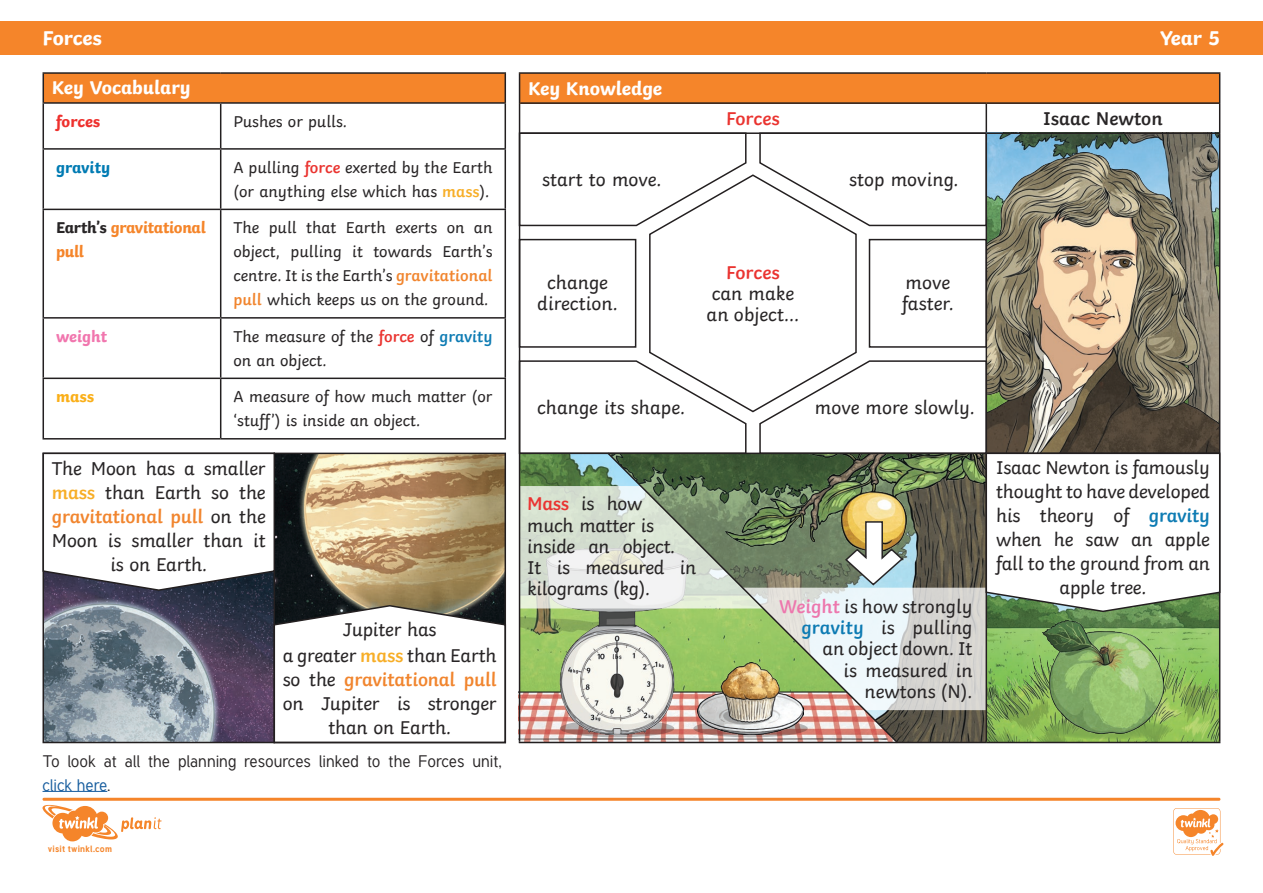
<style>
.page{position:relative;width:1263px;height:893px;background:#fff}
.page>*{position:absolute;margin:0;border:0;box-sizing:border-box;transform-origin:0 0}
.KS2_Body_Copy{font:700 21px "Twinkl";color:#fff}
.Key_Vocab_Header{font:19.5px/24px "Twinkl";letter-spacing:-.01em;color:#282526;text-align:center}
.Key_Vocab_Header-2{font:700 19.5px "Twinkl";color:#fff}
.Key_Vocab_Header-3{font:600 19.5px "Twinkl";color:#282526}
.Key_Vocab_Header-4{font:600 19.5px "Twinkl";color:#ea3430}
.Body_Copy{font:16.5px/24px "Twinkl";color:#282526}
.Indent{font:16.5px/24px "Tuffy";letter-spacing:.005em;color:#282526}
.Body_Copy-2{font:700 16.5px/24px "Twinkl";letter-spacing:-.02em;color:#f5852a}
.Body_Copy-3{font:700 16.5px "Twinkl";letter-spacing:-.005em;color:#007bb3}
.Body_Copy-4{font:700 16.5px "Twinkl";color:#ee302d}
.Body_Copy-5{font:700 16.5px "Twinkl";color:#f176ae}
.Body_Copy-6{font:700 16.5px "Twinkl";color:#faaf18}
.t1{font:700 9px "Tuffy";letter-spacing:.02em;color:#f5852a}
.s1{font-weight:600;color:#ea3430}
.s2{font-weight:600;color:#f7ae27}
.s3{color:#282526}
.s4{font-weight:600;color:#f1852e}
.s5{font-weight:600;color:#0d7bb3}
.s6{color:#175d9e}
.s7{font-weight:600;color:#ea3431}
.s8{font-weight:600;color:#ea3432}
.s9{font-weight:600;color:#ed77ad}
</style>
<div class="page">
<div style="left:43px;top:73px;width:462px;height:30px;background:#f5852a"></div>
<hr style="left:43px;top:104px;width:1px;height:44px;background:#231f20">
<hr style="left:220px;top:104px;width:1px;height:44px;background:#231f20">
<hr style="left:504px;top:104px;width:2px;height:44px;background:#231f20">
<hr style="left:43px;top:148px;width:178px;height:2px;background:#231f20">
<hr style="left:43px;top:150px;width:1px;height:59px;background:#231f20">
<hr style="left:221px;top:148px;width:285px;height:2px;background:#231f20">
<hr style="left:220px;top:150px;width:1px;height:59px;background:#231f20">
<hr style="left:504px;top:150px;width:2px;height:59px;background:#231f20">
<hr style="left:43px;top:209px;width:178px;height:1px;background:#231f20">
<hr style="left:43px;top:210px;width:1px;height:107px;background:#231f20">
<hr style="left:221px;top:209px;width:285px;height:1px;background:#231f20">
<hr style="left:220px;top:210px;width:1px;height:107px;background:#231f20">
<hr style="left:504px;top:210px;width:2px;height:107px;background:#231f20">
<hr style="left:43px;top:317px;width:178px;height:2px;background:#231f20">
<hr style="left:43px;top:319px;width:1px;height:59px;background:#231f20">
<hr style="left:221px;top:317px;width:285px;height:2px;background:#231f20">
<hr style="left:220px;top:319px;width:1px;height:59px;background:#231f20">
<hr style="left:504px;top:319px;width:2px;height:59px;background:#231f20">
<hr style="left:43px;top:378px;width:178px;height:1px;background:#231f20">
<hr style="left:43px;top:379px;width:1px;height:59px;background:#231f20">
<hr style="left:221px;top:378px;width:285px;height:1px;background:#231f20">
<hr style="left:220px;top:379px;width:1px;height:59px;background:#231f20">
<hr style="left:504px;top:379px;width:2px;height:59px;background:#231f20">
<hr style="left:43px;top:438px;width:178px;height:2px;background:#231f20">
<hr style="left:43px;top:72px;width:178px;height:2px;background:#231f20">
<svg style="left:43px;top:74px;width:1px;height:28px"></svg>
<hr style="left:221px;top:72px;width:285px;height:2px;background:#231f20">
<hr style="left:504px;top:74px;width:2px;height:28px;background:#231f20">
<hr style="left:43px;top:102px;width:178px;height:2px;background:#231f20">
<hr style="left:221px;top:102px;width:285px;height:2px;background:#231f20">
<hr style="left:221px;top:438px;width:285px;height:2px;background:#231f20">
<div style="left:0;top:21px;width:1263px;height:34px;background:#f5852a"></div>
<hr style="left:43px;top:791px;width:64px;height:1px;background:#175d9e">
<svg style="left:759px;top:134px;width:226px;height:93px"></svg>
<svg style="left:518px;top:132px;width:229px;height:95px"></svg>
<svg style="left:648px;top:173px;width:209px;height:187px"></svg>
<div style="left:519px;top:239px;width:117px;height:109px;border:2px solid #231f20"></div>
<div style="left:869px;top:239px;width:118px;height:109px;border:2px solid #231f20"></div>
<img style="left:520px;top:710px;width:86px;height:32px">
<img style="left:900px;top:710px;width:85px;height:32px">
<img style="left:546px;top:710px;width:60px;height:25px">
<svg style="left:606px;top:710px;width:294px;height:34px"></svg>
<img style="left:697px;top:710px;width:107px;height:25px">
<img style="left:987px;top:710px;width:232px;height:32px">
<svg style="left:1044px;top:720px;width:127px;height:20px"></svg>
<img style="left:1042px;top:710px;width:121px;height:24px">
<img style="left:987px;top:134px;width:232px;height:18px">
<img style="left:987px;top:152px;width:232px;height:208px">
<div style="left:519px;top:73px;width:701px;height:30px;background:#f5852a"></div>
<hr style="left:519px;top:72px;width:467px;height:2px;background:#231f20">
<hr style="left:986px;top:72px;width:234px;height:2px;background:#231f20">
<hr style="left:520px;top:102px;width:466px;height:2px;background:#231f20">
<hr style="left:986px;top:102px;width:233px;height:2px;background:#231f20">
<hr style="left:520px;top:132px;width:466px;height:2px;background:#231f20">
<hr style="left:986px;top:132px;width:233px;height:2px;background:#231f20">
<hr style="left:519px;top:742px;width:467px;height:1px;background:#231f20">
<hr style="left:986px;top:742px;width:234px;height:1px;background:#231f20">
<svg style="left:519px;top:74px;width:1px;height:29px"></svg>
<svg style="left:1219px;top:74px;width:1px;height:29px"></svg>
<hr style="left:519px;top:103px;width:1px;height:30px;background:#231f20">
<hr style="left:985px;top:104px;width:2px;height:28px;background:#231f20">
<hr style="left:1219px;top:103px;width:1px;height:30px;background:#231f20">
<hr style="left:519px;top:133px;width:1px;height:320px;background:#231f20">
<hr style="left:985px;top:134px;width:2px;height:319px;background:#231f20">
<hr style="left:1219px;top:133px;width:1px;height:320px;background:#231f20">
<hr style="left:519px;top:453px;width:1px;height:289px;background:#231f20">
<hr style="left:985px;top:454px;width:2px;height:288px;background:#231f20">
<hr style="left:1219px;top:453px;width:1px;height:289px;background:#231f20">
<img style="left:518px;top:360px;width:703px;height:350px">
<div style="left:275px;top:456px;width:24px;height:148px;background:#0c1216"></div>
<img style="left:299px;top:456px;width:204px;height:148px">
<img style="left:46px;top:592px;width:228px;height:148px">
<img style="left:46px;top:598px;width:175px;height:142px">
<svg style="left:273px;top:604px;width:234px;height:140px"></svg>
<div style="left:43px;top:453px;width:463px;height:290px;border:2px solid #231f20"></div>
<hr style="left:274px;top:453px;width:1px;height:290px;background:#231f20">
<svg style="left:42px;top:452px;width:234px;height:140px"></svg>
<svg style="left:42px;top:798px;width:1181px;height:58px"></svg>
<p class="KS2_Body_Copy" style="left:43px;top:21px;width:61px">Forces</p>
<p class="KS2_Body_Copy" style="left:1160px;top:21px;width:62px">Year 5</p>
<p class="Key_Vocab_Header-2" style="left:52px;top:72px;width:140px">Key Vocabulary</p>
<p class="Body_Copy-4" style="left:56px;top:107px;width:46px">forces</p>
<p class="Body_Copy" style="left:233px;top:108px;width:115px">Pushes or pulls.</p>
<p class="Body_Copy-3" style="left:56px;top:153px;width:56px">gravity</p>
<p class="Body_Copy" style="left:233px;top:154px;width:261px">A pulling <span class="s1">force</span> exerted by the Earth (or anything else which has <span class="s2">mass</span>).</p>
<p class="Body_Copy-2" style="left:56px;top:214px;width:151px"><span class="s3">Earth’s</span> gravitational pull</p>
<p class="Body_Copy" style="left:233px;top:214px;width:261px;text-align:justify">The pull that Earth exerts on an object, pulling it towards Earth’s centre. It is the Earth’s <span class="s4">gravitational pull</span> which keeps us on the ground.</p>
<p class="Body_Copy-5" style="left:56px;top:322px;width:53px">weight</p>
<p class="Body_Copy" style="left:233px;top:323px;width:261px">The measure of the <span class="s1">force</span> of <span class="s5">gravity </span>on an object.</p>
<p class="Body_Copy-6" style="left:56px;top:383px;width:40px">mass</p>
<p class="Body_Copy" style="left:233px;top:383px;width:261px">A measure of how much matter (or ‘stuff’) is inside an object.</p>
<p class="Key_Vocab_Header" style="left:52px;top:455px;width:215px">The Moon has a smaller <span class="s2">mass</span> than Earth so the <span class="s4">gravitational pull</span> on the<br>Moon is smaller than it is on Earth.</p>
<p class="Key_Vocab_Header" style="left:343px;top:616px;width:95px">Jupiter has</p>
<p class="Key_Vocab_Header" style="left:283px;top:641px;width:215px">a greater <span class="s2">mass</span> than Earth so the <span class="s4">gravitational pull </span>on Jupiter is stronger than on Earth.</p>
<p class="Indent" style="left:43px;top:749px;width:461px">To look at all the planning resources linked to the Forces unit, <span class="s6">click here</span>.</p>
<p class="t1" style="left:48px;top:842px;width:66px">visit twinkl.com</p>
<p class="Key_Vocab_Header-2" style="left:528px;top:72px;width:136px">Key Knowledge</p>
<p class="Key_Vocab_Header" style="left:542px;top:165px;width:121px">start to move.</p>
<p class="Key_Vocab_Header-4" style="left:726px;top:103px;width:55px">Forces</p>
<p class="Key_Vocab_Header-3" style="left:1043px;top:103px;width:121px">Isaac Newton</p>
<p class="Key_Vocab_Header" style="left:849px;top:165px;width:111px">stop moving.</p>
<p class="Key_Vocab_Header" style="left:707px;top:260px;width:94px;line-height:21px"><span class="s7">Forces<br></span>can make an object…</p>
<p class="Key_Vocab_Header" style="left:537px;top:270px;width:82px;line-height:21px">change direction.</p>
<p class="Key_Vocab_Header" style="left:902px;top:270px;width:53px;line-height:21px;text-align:left">move faster.</p>
<p class="Key_Vocab_Header" style="left:537px;top:393px;width:150px">change its shape.</p>
<p class="Key_Vocab_Header" style="left:527px;top:491px;width:170px;line-height:21.1px;text-align:left"><span class="s8">Mass</span> is how<br>much matter is inside an object.<br>It is measured in kilograms (kg).</p>
<p class="Key_Vocab_Header" style="left:815px;top:393px;width:161px">move more slowly.</p>
<p class="Key_Vocab_Header" style="left:779px;top:594px;width:195px;line-height:21.1px;text-align:right"><span class="s9">Weight</span> is how strongly <span class="s5">gravity</span> is pulling an object down. It<br>is measured in newtons (N).</p>
<p class="Key_Vocab_Header" style="left:996px;top:454px;width:215px">Isaac Newton is famously thought to have developed his theory of <span class="s5">gravity </span>when he saw an apple fall to the ground from an apple tree.</p>
</div>
